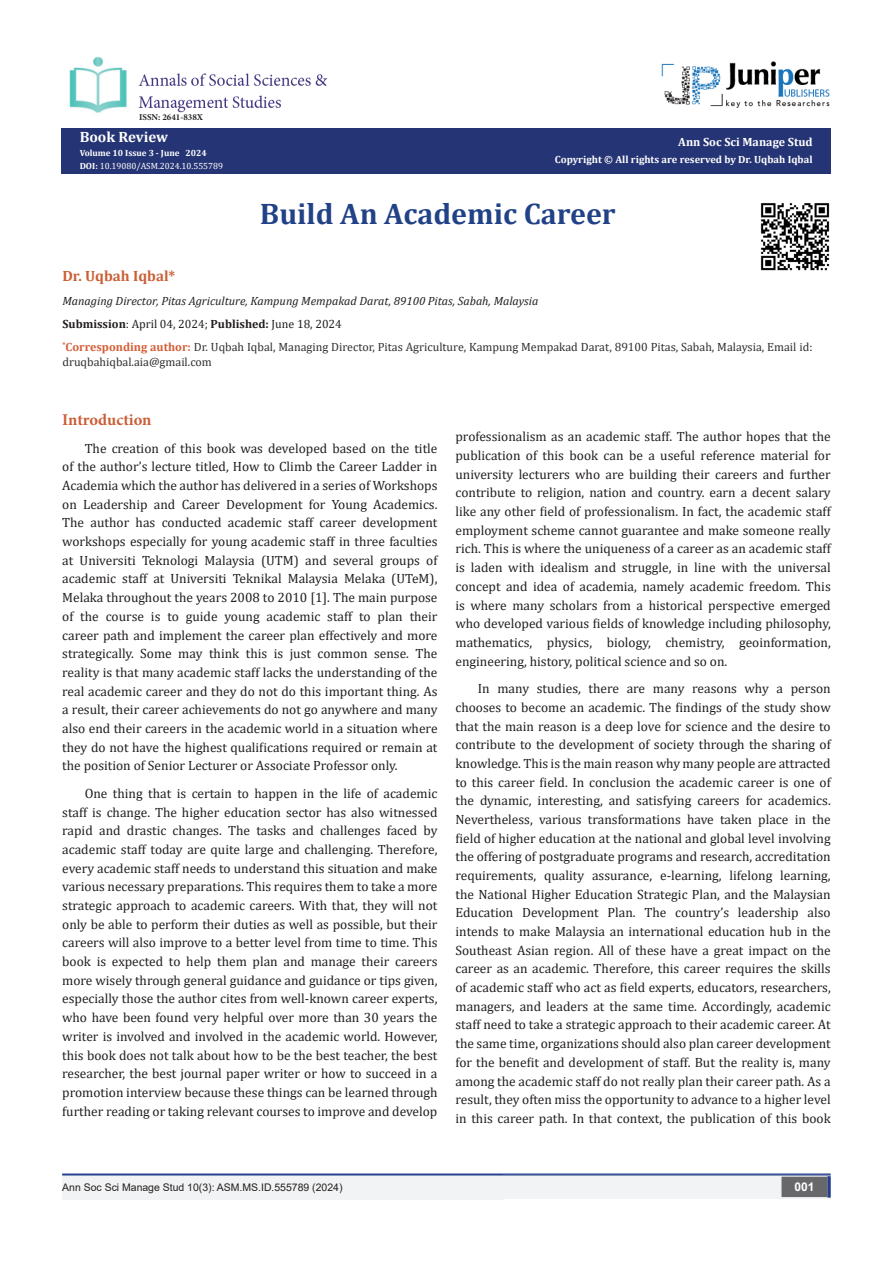
<style>
.page{position:relative;width:893px;height:1263px;background:#fff}
.page>*{position:absolute;margin:0;border:0;box-sizing:border-box;transform-origin:0 0}
.t1{font:700 29.85px "Cambria";color:#214287}
.t2{font:700 16.5px "Minion Pro";letter-spacing:-.005em;color:#ca5f37}
.t3{font:700 15px "Cambria";color:#ca6036}
.t4{font:700 15px "Cambria";color:#fff}
.t5{font:13.5px/18.8px "Cambria";color:#231f20;text-align:justify}
.t6{font:12px/14.4px "Cambria";color:#312f30}
.t7{font:italic 12px "Cambria";color:#231f20}
.t8{font:12px "Cambria";color:#231f20}
.t9{font:700 12px "Cambria";color:#fff}
.t10{font:700 12px "Arial";color:#fff}
.t11{font:10.5px "Arial";color:#231f20}
.t12{font:700 10.5px "Cambria";color:#fff}
.t13{font:9px "Cambria";color:#fff}
.t14{font:700 9px "Cambria";color:#fff}
.t15{font:700 9px "Minion Pro";color:#231f20}
.s1{font-weight:700}
.s2{font-weight:700;color:#d55e37}
</style>
<div class="page">
<div style="left:62px;top:1175px;width:441px;height:24px;background:#f2f3f4"></div>
<div style="left:503px;top:1173px;width:328px;height:26px;background:#f2f3f4"></div>
<div style="left:782px;top:1177px;width:45px;height:19px;background:#68676a"></div>
<div style="left:781px;top:1177px;width:46px;height:20px;border:2px solid #68676a"></div>
<svg style="left:827px;top:1176px;width:4px;height:21px"></svg>
<div style="left:62px;top:129px;width:768px;height:45px;background:#253474"></div>
<div style="left:446px;top:129px;width:385px;height:45px;background:#253474"></div>
<hr style="left:62px;top:1173px;width:769px;height:2px;background:#253f8e">
<img style="left:661px;top:61px;width:169px;height:47px">
<img style="left:69px;top:58px;width:259px;height:55px">
<img style="left:760px;top:203px;width:70px;height:68px">
<p class="t15" style="left:139px;top:111px;width:65px">ISSN: 2641-838X</p>
<p class="t4" style="left:80px;top:126px;width:90px">Book Review</p>
<p class="t14" style="left:80px;top:146px;width:129px">Volume 10 Issue 3 - June 2024</p>
<p class="t13" style="left:80px;top:161px;width:145px"><span class="s1">DOI:</span> 10.19080/ASM.2024.10.555789</p>
<p class="t9" style="left:678px;top:134px;width:136px">Ann Soc Sci Manage Stud</p>
<p class="t12" style="left:555px;top:152px;width:259px">Copyright © All rights are reserved by Dr. Uqbah Iqbal</p>
<p class="t1" style="left:260px;top:193px;width:357px">Build An Academic Career</p>
<p class="t3" style="left:62px;top:266px;width:114px">Dr. Uqbah Iqbal*</p>
<p class="t7" style="left:62px;top:292px;width:477px">Managing Director, Pitas Agriculture, Kampung Mempakad Darat, 89100 Pitas, Sabah, Malaysia</p>
<p class="t8" style="left:62px;top:317px;width:281px"><span class="s1">Submission</span>: April 04, 2024; <span class="s1">Published:</span> June 18, 2024</p>
<p class="t6" style="left:62px;top:340px;width:752px"><sup>*</sup><span class="s2">Corresponding author:</span> Dr. Uqbah Iqbal, Managing Director, Pitas Agriculture, Kampung Mempakad Darat, 89100 Pitas, Sabah, Malaysia, Email id: druqbahiqbal.aia@gmail.com</p>
<p class="t2" style="left:62px;top:408px;width:91px">Introduction</p>
<p class="t5" style="left:62px;top:439px;width:377px;text-indent:22px">The creation of this book was developed based on the title of the author’s lecture titled, How to Climb the Career Ladder in Academia which the author has delivered in a series of Workshops on Leadership and Career Development for Young Academics.<br>The author has conducted academic staff career development workshops especially for young academic staff in three faculties at Universiti Teknologi Malaysia (UTM) and several groups of academic staff at Universiti Teknikal Malaysia Melaka (UTeM), Melaka throughout the years 2008 to 2010 [1]. The main purpose of the course is to guide young academic staff to plan their career path and implement the career plan effectively and more strategically. Some may think this is just common sense. The reality is that many academic staff lacks the understanding of the real academic career and they do not do this important thing. As a result, their career achievements do not go anywhere and many also end their careers in the academic world in a situation where they do not have the highest qualifications required or remain at the position of Senior Lecturer or Associate Professor only.</p>
<p class="t5" style="left:62px;top:784px;width:377px;text-indent:22px">One thing that is certain to happen in the life of academic staff is change. The higher education sector has also witnessed rapid and drastic changes. The tasks and challenges faced by academic staff today are quite large and challenging. Therefore, every academic staff needs to understand this situation and make various necessary preparations. This requires them to take a more strategic approach to academic careers. With that, they will not only be able to perform their duties as well as possible, but their careers will also improve to a better level from time to time. This book is expected to help them plan and manage their careers more wisely through general guidance and guidance or tips given, especially those the author cites from well-known career experts, who have been found very helpful over more than 30 years the writer is involved and involved in the academic world. However, this book does not talk about how to be the best teacher, the best researcher, the best journal paper writer or how to succeed in a promotion interview because these things can be learned through further reading or taking relevant courses to improve and develop</p>
<p class="t5" style="left:455px;top:427px;width:377px">professionalism as an academic staff. The author hopes that the publication of this book can be a useful reference material for university lecturers who are building their careers and further contribute to religion, nation and country. earn a decent salary like any other field of professionalism. In fact, the academic staff employment scheme cannot guarantee and make someone really rich. This is where the uniqueness of a career as an academic staff is laden with idealism and struggle, in line with the universal concept and idea of academia, namely academic freedom. This is where many scholars from a historical perspective emerged who developed various fields of knowledge including philosophy, mathematics, physics, biology, chemistry, geoinformation, engineering, history, political science and so on.</p>
<p class="t5" style="left:455px;top:679px;width:377px;text-indent:22px">In many studies, there are many reasons why a person chooses to become an academic. The findings of the study show that the main reason is a deep love for science and the desire to contribute to the development of society through the sharing of knowledge. This is the main reason why many people are attracted to this career field. In conclusion the academic career is one of the dynamic, interesting, and satisfying careers for academics.<br>Nevertheless, various transformations have taken place in the field of higher education at the national and global level involving the offering of postgraduate programs and research, accreditation requirements, quality assurance, e-learning, lifelong learning, the National Higher Education Strategic Plan, and the Malaysian Education Development Plan. The country’s leadership also intends to make Malaysia an international education hub in the Southeast Asian region. All of these have a great impact on the career as an academic. Therefore, this career requires the skills of academic staff who act as field experts, educators, researchers, managers, and leaders at the same time. Accordingly, academic staff need to take a strategic approach to their academic career. At the same time, organizations should also plan career development for the benefit and development of staff. But the reality is, many among the academic staff do not really plan their career path. As a result, they often miss the opportunity to advance to a higher level in this career path. In that context, the publication of this book</p>
<p class="t11" style="left:62px;top:1180px;width:282px">Ann Soc Sci Manage Stud 10(3): ASM.MS.ID.555789 (2024)</p>
<p class="t10" style="left:794px;top:1178px;width:22px">001</p>
</div>
